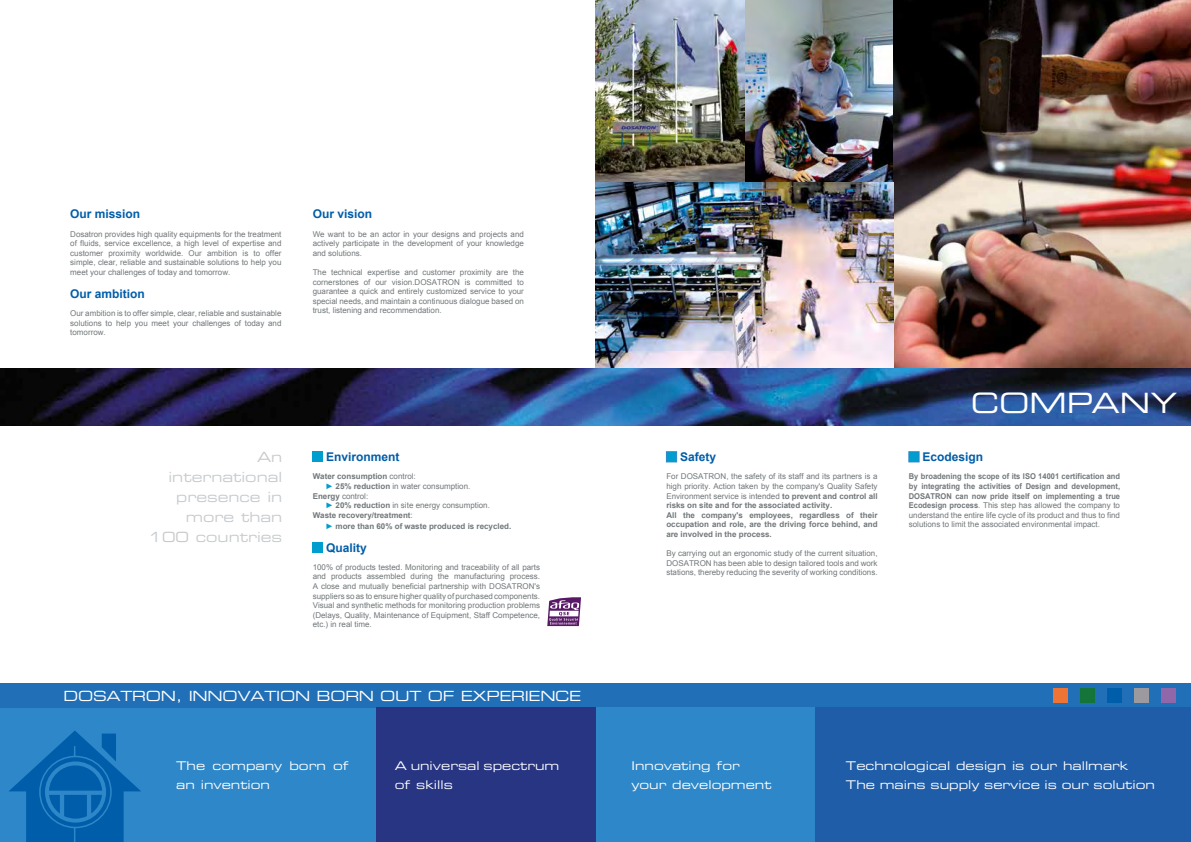
<style>
.page{position:relative;width:1191px;height:842px;background:#fff}
.page>*{position:absolute;margin:0;border:0;box-sizing:border-box;transform-origin:0 0}
.t1{font:28px "Eurostile Extended Two";color:#fff}
.t2{font:14px/20px "Eurostile Extended Two";color:#c7cbce;text-align:right}
.t3{font:14px "Eurostile Extended Two";letter-spacing:-.02em;color:#fff}
.t4{font:12px/19px "Eurostile Extended Two";color:#fff}
.t5{font:700 12px "Arial";color:#005da9}
.t6{font:8px/9.6px "Arial";color:#71777a;text-align:justify}
.t7{font:700 8px/9.6px "Arial";color:#71777a}
.t8{font:700 8px/9.6px "Arial";color:#71777a;text-align:justify;scale:.94 1}
.s1{font-weight:400}
.s2{color:#009dcf}
.s3{font-weight:700}
.s4{font-weight:400;color:#009dcf}
</style>
<div class="page">
<img style="left:744px;top:0;width:149px;height:182px">
<img style="left:595px;top:0;width:149px;height:182px">
<img style="left:893px;top:0;width:298px;height:369px">
<img style="left:595px;top:182px;width:298px;height:187px">
<img style="left:0;top:369px;width:1191px;height:56px">
<div style="left:0;top:695px;width:376px;height:147px;background:#2e87c8"></div>
<div style="left:0;top:683px;width:1191px;height:24px;background:#206fb7"></div>
<div style="left:1053px;top:688px;width:14px;height:14px;background:#ee7435"></div>
<div style="left:1080px;top:688px;width:14px;height:14px;background:#157539"></div>
<div style="left:1107px;top:688px;width:14px;height:14px;background:#005da9"></div>
<div style="left:1134px;top:688px;width:14px;height:14px;background:#9c9a9e"></div>
<div style="left:1161px;top:688px;width:14px;height:14px;background:#9067a9"></div>
<div style="left:815px;top:707px;width:376px;height:135px;background:#205da8"></div>
<div style="left:595px;top:707px;width:220px;height:135px;background:#2e87c8"></div>
<div style="left:376px;top:707px;width:219px;height:135px;background:#283583"></div>
<svg style="left:547px;top:597px;width:34px;height:29px"></svg>
<div style="left:313px;top:452px;width:10px;height:10px;background:#009dcf"></div>
<div style="left:313px;top:542px;width:10px;height:10px;background:#009dcf"></div>
<div style="left:666px;top:452px;width:10px;height:10px;background:#009dcf;border:1px solid #2e87c8"></div>
<div style="left:909px;top:452px;width:10px;height:10px;background:#009dcf;border:1px solid #2e87c8"></div>
<svg style="left:9px;top:731px;width:132px;height:111px"></svg>
<h3 class="t5" style="left:70px;top:206px;width:72px">Our mission</h3>
<p class="t6" style="left:70px;top:229px;width:213px">Dosatron provides high quality equipments for the treatment of fluids, service excellence, a high level of expertise and customer proximity worldwide. Our ambition is to offer simple, clear, reliable and sustainable solutions to help you meet your challenges of today and tomorrow.</p>
<h3 class="t5" style="left:70px;top:286px;width:76px">Our ambition</h3>
<p class="t6" style="left:70px;top:308px;width:213px">Our ambition is to offer simple, clear, reliable and sustainable solutions to help you meet your challenges of today and tomorrow.</p>
<h3 class="t5" style="left:313px;top:206px;width:61px">Our vision</h3>
<p class="t6" style="left:313px;top:229px;width:213px">We want to be an actor in your designs and projects and actively participate in the development of your knowledge and solutions.</p>
<p class="t6" style="left:313px;top:267px;width:213px">The technical expertise and customer proximity are the cornerstones of our vision.DOSATRON is committed to guarantee a quick and entirely customized service to your special needs, and maintain a continuous dialogue based on trust, listening and recommendation.</p>
<h2 class="t2" style="left:149px;top:447px;width:135px">An international presence in more than<br>100 countries</h2>
<h3 class="t5" style="left:680px;top:449px;width:38px">Safety</h3>
<h3 class="t5" style="left:326px;top:449px;width:75px">Environment</h3>
<p class="t7" style="left:313px;top:472px;width:105px">Water consumption <span class="s1">control:</span></p>
<p class="t6" style="left:325px;top:481px;width:146px"><span class="s2">►</span> <span class="s3">25% reduction</span> in water consumption.</p>
<p class="t6" style="left:313px;top:491px;width:57px"><span class="s3">Energy</span> control:</p>
<p class="t6" style="left:325px;top:501px;width:166px"><span class="s2">►</span> <span class="s3">20% reduction</span> in site energy consumption.</p>
<p class="t7" style="left:313px;top:510px;width:102px">Waste recovery/treatment<span class="s1">:</span></p>
<p class="t7" style="left:325px;top:521px;width:187px"><span class="s4">►</span> more than 60% of waste produced is recycled.</p>
<h3 class="t5" style="left:326px;top:539px;width:42px">Quality</h3>
<p class="t6" style="left:313px;top:562px;width:229px">100% of products tested. Monitoring and traceability of all parts and products assembled during the manufacturing process.<br>A close and mutually beneficial partnership with DOSATRON's suppliers so as to ensure higher quality of purchased components.<br>Visual and synthetic methods for monitoring production problems (Delays, Quality, Maintenance of Equipment, Staff Competence, etc.) in real time.</p>
<p class="t7" style="left:666px;top:472px;width:213px"><span class="s1">For DOSATRON, the safety of its staff and its partners is a high priority. Action taken by the company's Quality Safety Environment service is intended</span> to prevent and control all risks on site and for the associated activity.<br>All the company's employees, regardless of their occupation and role, are the driving force behind, and are involved in the process.</p>
<p class="t6" style="left:666px;top:549px;width:213px">By carrying out an ergonomic study of the current situation, DOSATRON has been able to design tailored tools and work stations, thereby reducing the severity of working conditions.</p>
<h2 class="t3" style="left:63px;top:686px;width:519px">DOSATRON, INNOVATION BORN OUT OF EXPERIENCE</h2>
<h1 class="t1" style="left:970px;top:384px;width:208px">COMPANY</h1>
<h3 class="t5" style="left:922px;top:449px;width:62px">Ecodesign</h3>
<p class="t8" style="left:909px;top:472px;width:226px">By broadening the scope of its ISO 14001 certification and by integrating the activities of Design and development, DOSATRON can now pride itself on implementing a true Ecodesign process<span class="s1">. This step has allowed the company to understand the entire life cycle of its product and thus to find solutions to limit the associated environmental impact.</span></p>
<h3 class="t4" style="left:176px;top:756px;width:174px">The company born of an invention</h3>
<h3 class="t4" style="left:395px;top:756px;width:166px">A universal spectrum of skills</h3>
<h3 class="t4" style="left:846px;top:756px;width:310px">Technological design is our hallmark<br>The mains supply service is our solution</h3>
<h3 class="t4" style="left:631px;top:756px;width:142px">Innovating for your development</h3>
</div>
